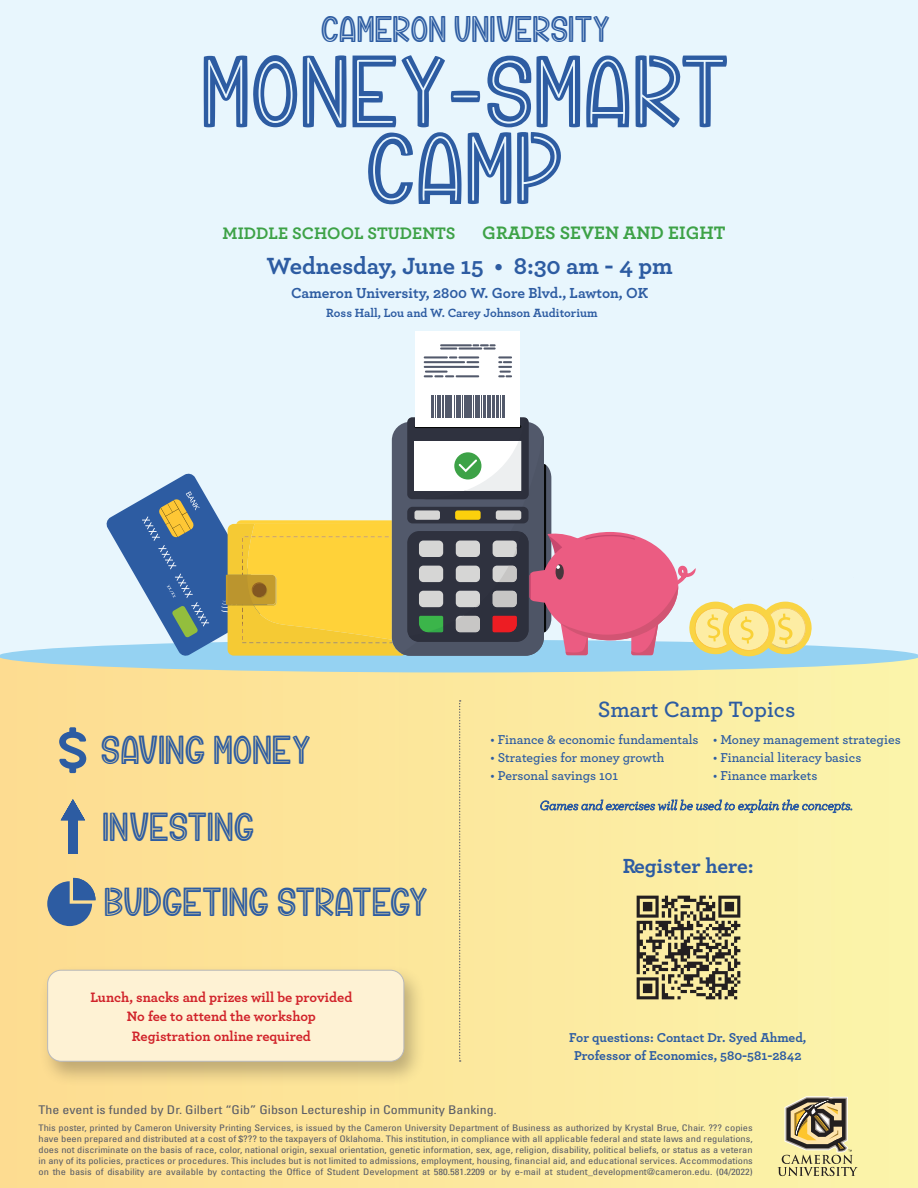
<style>
.page{position:relative;width:918px;height:1188px;background:#fff}
.page>*{position:absolute;margin:0;border:0;box-sizing:border-box;transform-origin:0 0}
.t1{font:101.85px/76.7px "Lemon Sangria Personal Use Only";color:#2d5ca2;text-align:center}
.t2{font:40.35px "Lemon Sangria Personal Use Only";color:#2d5ca2}
.t3{font:36.9px "Lemon Sangria Personal Use Only";color:#2d5ca2}
.t4{font:700 24.6px "Archer";color:#2d5ca2}
.t5{font:600 23.25px "Archer";letter-spacing:-.005em;color:#2d5ca2}
.t6{font:700 21.45px "Archer";letter-spacing:-.005em;color:#2d5ca2}
.t7{font:700 18.9px "Archer";color:#3da247}
.t8{font:700 17.55px "Archer";color:#3da247}
.t9{font:700 15.3px "Archer";color:#2d5ca2}
.t10{font:700 14.25px/19px "Archer";color:#d1232a;text-align:center}
.t11{font:600 13.5px "Archer";color:#2d5ca2}
.t12{font:700 13.5px/18px "Archer";color:#2d5ca2;text-align:center}
.t13{font:italic 300 13.5px "Archer";color:#2d5ca2}
.t14{font:700 12.45px "Archer";color:#2d5ca2}
.t15{font:condensed 12px "Univers";color:#595c67;scale:1.16 1}
.t16{font:condensed 9px/10.8px "Univers";color:#595c67;text-align:justify;scale:1.16 1}
.s1{font-family:"Archer";font-weight:300;font-stretch:normal;font-size:16.5px}
</style>
<div class="page">
<div style="left:0;top:656px;width:918px;height:532px;background:#fce89e"></div>
<svg style="left:459px;top:700px;width:2px;height:362px"></svg>
<div style="left:0;top:0;width:918px;height:395px;background:#e8f6fd"></div>
<div style="left:416px;top:331px;width:104px;height:96px;background:#fff"></div>
<hr style="left:440px;top:344px;width:32px;height:2px;background:#52596b">
<hr style="left:440px;top:347px;width:17px;height:3px;background:#52596b">
<hr style="left:459px;top:347px;width:23px;height:3px;background:#52596b">
<svg style="left:473px;top:344px;width:23px;height:6px"></svg>
<hr style="left:424px;top:356px;width:24px;height:2px;background:#52596b">
<svg style="left:449px;top:356px;width:8px;height:2px"></svg>
<hr style="left:458px;top:356px;width:21px;height:2px;background:#52596b">
<svg style="left:467px;top:361px;width:12px;height:2px"></svg>
<hr style="left:424px;top:361px;width:41px;height:2px;background:#52596b">
<hr style="left:424px;top:366px;width:55px;height:2px;background:#52596b">
<hr style="left:425px;top:371px;width:23px;height:2px;background:#52596b">
<svg style="left:498px;top:356px;width:14px;height:21px"></svg>
<svg style="left:424px;top:375px;width:30px;height:2px"></svg>
<hr style="left:456px;top:375px;width:23px;height:2px;background:#52596b">
<svg style="left:0;top:395px;width:918px;height:277px;background:#c9ccc8"></svg>
<svg style="left:61px;top:799px;width:24px;height:21px"></svg>
<div style="left:68px;top:820px;width:10px;height:34px;background:#2d5ca2"></div>
<svg style="left:47px;top:878px;width:49px;height:48px"></svg>
<svg style="left:59px;top:727px;width:27px;height:46px"></svg>
<div style="left:39px;top:965px;width:387px;height:122px;background:#231f20;opacity:.29"></div>
<div style="left:48px;top:970px;width:356px;height:91px;background:#fef2d4;border-radius:14px"></div>
<div style="left:47px;top:970px;width:357px;height:92px;border:1px solid #b8b9bc;border-radius:14px"></div>
<img style="left:636px;top:895px;width:105px;height:105px">
<svg style="left:778px;top:1096px;width:80px;height:80px"></svg>
<p class="t3" style="left:322px;top:10px;width:291px">CAMERON UNIVERSITY</p>
<p class="t1" style="left:204px;top:53px;width:530px">MONEY-SMART<br>CAMP</p>
<p class="t8" style="left:223px;top:220px;width:234px">MIDDLE SCHOOL STUDENTS</p>
<p class="t7" style="left:482px;top:218px;width:245px">GRADES SEVEN AND EIGHT</p>
<p class="t4" style="left:267px;top:246px;width:408px">Wednesday, June 15 • 8:30 am - 4 pm</p>
<p class="t9" style="left:291px;top:281px;width:359px">Cameron University, 2800 W. Gore Blvd., Lawton, OK</p>
<p class="t14" style="left:326px;top:303px;width:273px">Ross Hall, Lou and W. Carey Johnson Auditorium</p>
<p class="t2" style="left:102px;top:730px;width:212px">SAVING MONEY</p>
<p class="t2" style="left:104px;top:806px;width:153px">INVESTING</p>
<h1 class="t5" style="left:598px;top:692px;width:199px">Smart Camp Topics</h1>
<p class="t11" style="left:491px;top:729px;width:412px">• Finance &amp; economic fundamentals • Money management strategies</p>
<p class="t11" style="left:491px;top:747px;width:175px">• Strategies for money growth</p>
<p class="t11" style="left:713px;top:747px;width:150px">• Financial literacy basics</p>
<p class="t11" style="left:491px;top:765px;width:129px">• Personal savings 101</p>
<p class="t11" style="left:713px;top:765px;width:106px">• Finance markets</p>
<p class="t13" style="left:540px;top:796px;width:315px">Games and exercises will be used to explain the concepts.</p>
<h2 class="t6" style="left:623px;top:849px;width:132px">Register here:</h2>
<p class="t2" style="left:105px;top:881px;width:325px">BUDGETING STRATEGY</p>
<p class="t10" style="left:90px;top:987px;width:263px">Lunch, snacks and prizes will be provided<br>No fee to attend the workshop<br>Registration online required</p>
<p class="t12" style="left:569px;top:1028px;width:239px">For questions: Contact Dr. Syed Ahmed,<br>Professor of Economics, 580-581-2842</p>
<p class="t15" style="left:39px;top:1102px;width:396px">The event is funded by Dr. Gilbert “Gib” Gibson Lectureship in Community Banking<span class="s1">.</span></p>
<p class="t16" style="left:39px;top:1123px;width:617px">This poster, printed by Cameron University Printing Services, is issued by the Cameron University Department of Business as authorized by Krystal Brue, Chair. ??? copies have been prepared and distributed at a cost of $??? to the taxpayers of Oklahoma. This institution, in compliance with all applicable federal and state laws and regulations, does not discriminate on the basis of race, color, national origin, sexual orientation, genetic information, sex, age, religion, disability, political beliefs, or status as a veteran in any of its policies, practices or procedures. This includes but is not limited to admissions, employment, housing, financial aid, and educational services. Accommodations on the basis of disability are available by contacting the Office of Student Development at 580.581.2209 or by e-mail at student_development@cameron.edu. (04/2022)</p>
</div>
